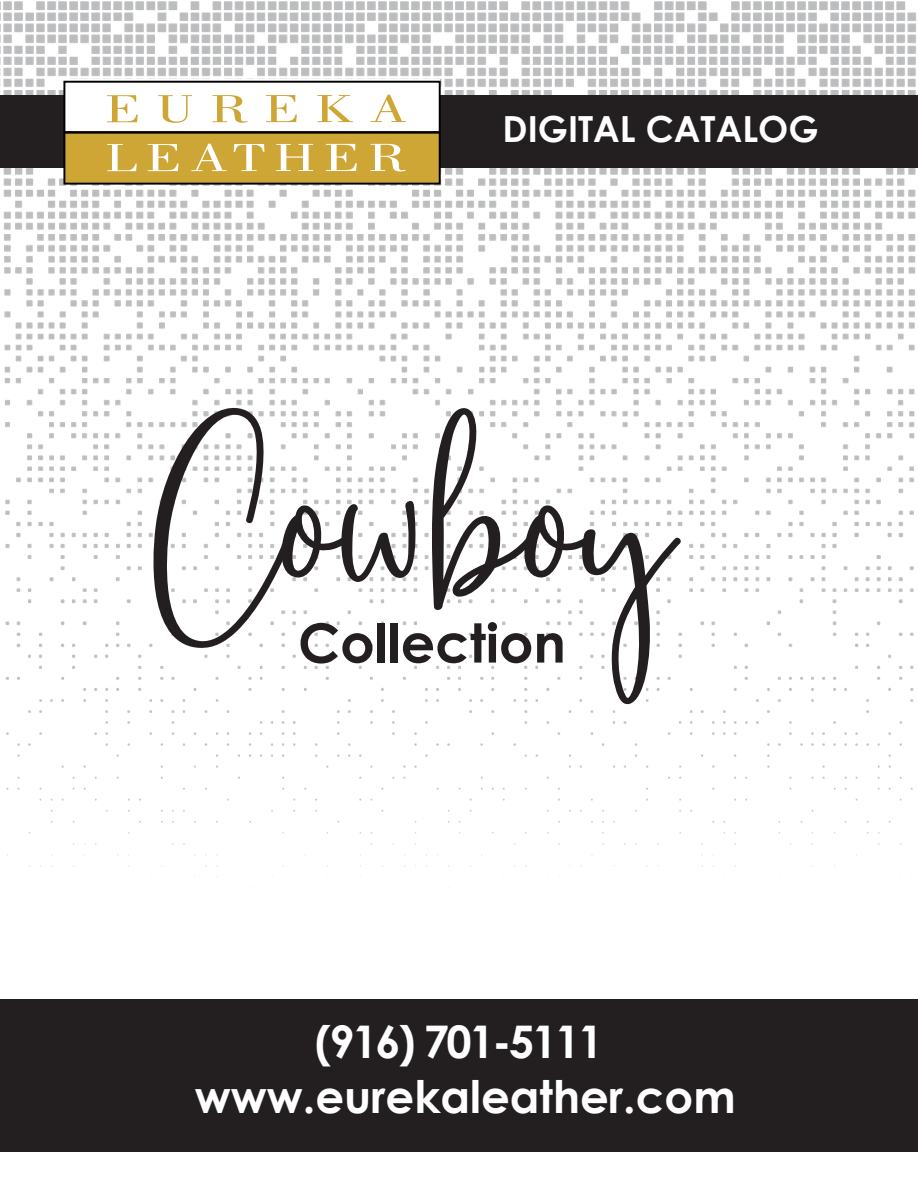
<style>
.page{position:relative;width:918px;height:1188px;background:#fff}
.page>*{position:absolute;margin:0;border:0;box-sizing:border-box;transform-origin:0 0}
.t1{font:162px "Bettany Anastasya";color:#231f20}
.t2{font:700 54px "Century Gothic";color:#231f20}
.t3{font:700 45px/54.9px "Century Gothic";color:#fff;text-align:center}
.t4{font:40.5px "Bodoni";letter-spacing:.15em;color:#fff;scale:1.43 1}
.t5{font:40.5px "Bodoni";letter-spacing:.27em;color:#cea636;scale:1.43 1}
.t6{font:700 36px "Century Gothic";color:#fff}
</style>
<div class="page">
<img style="left:0;top:1px;width:918px;height:1151px">
<div style="left:0;top:95px;width:918px;height:72px;background:#231f20"></div>
<div style="left:65px;top:79px;width:374px;height:51px;background:#fff"></div>
<div style="left:64px;top:133px;width:376px;height:51px;background:#cea636"></div>
<div style="left:63px;top:81px;width:378px;height:104px;border:2px solid #000"></div>
<hr style="left:64px;top:132px;width:376px;height:2px;background:#000">
<div style="left:0;top:999px;width:918px;height:152px;background:#231f20"></div>
<p class="t5" style="left:105px;top:86px;width:213px">EUREKA</p>
<p class="t4" style="left:105px;top:135px;width:212px">LEATHER</p>
<p class="t6" style="left:503px;top:102px;width:318px">DIGITAL CATALOG</p>
<p class="t1" style="left:158px;top:427px;width:516px">Cowboy</p>
<p class="t2" style="left:298px;top:602px;width:269px">Collection</p>
<p class="t3" style="left:195px;top:1012px;width:542px">(916) 701-5111 www.eurekaleather.com</p>
</div>
